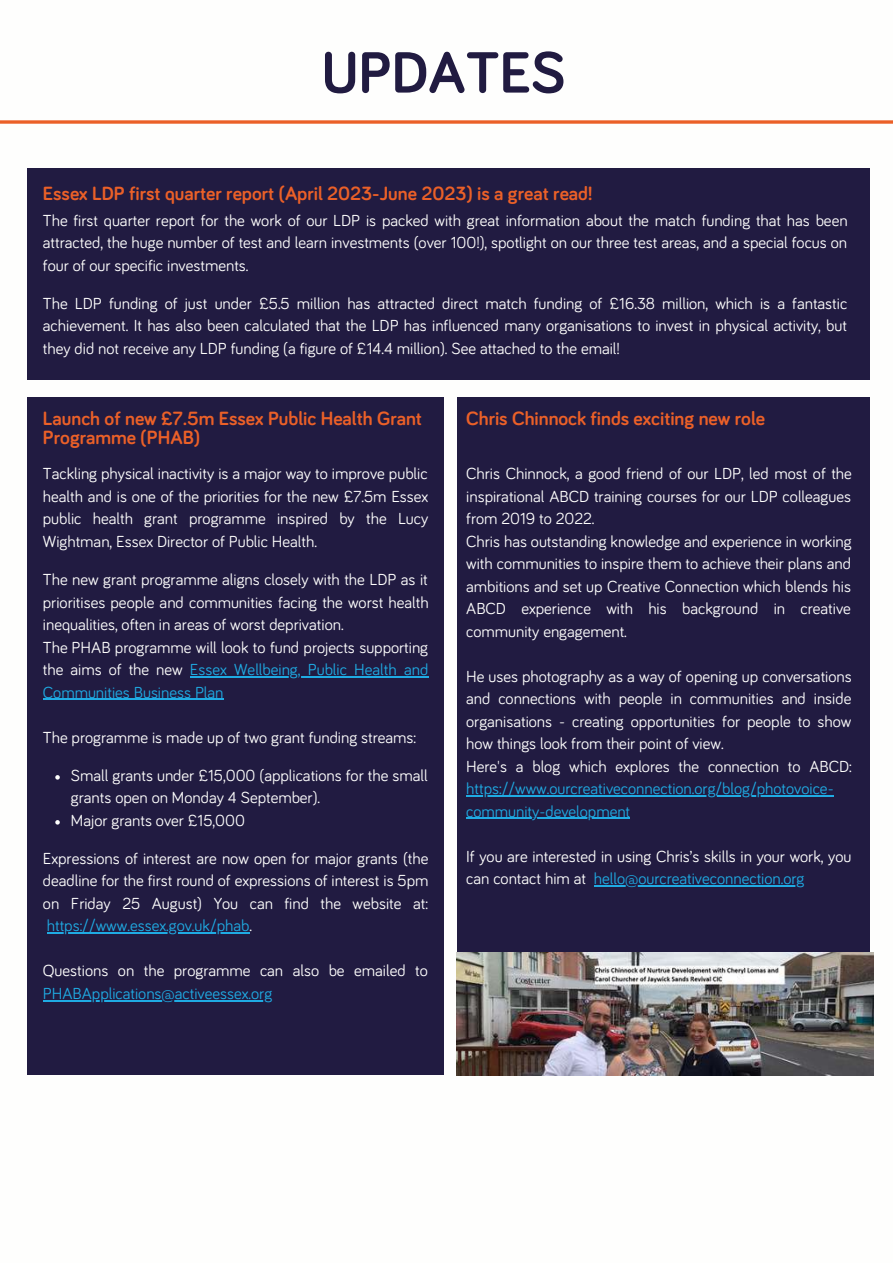
<style>
.page{position:relative;width:893px;height:1264px;background:#fff}
.page>*{position:absolute;margin:0;border:0;box-sizing:border-box;transform-origin:0 0}
.t1{font:700 60px "Bariol";color:#211b41}
.t2{font:700 19.8px/19px "Bariol";color:#eb6028}
.t3{font:16.5px/22.5px "Bariol";color:#fefefd}
.t4{font:16.5px/22.5px "Bariol";color:#1fabe3}
.s1{color:#1fabe3}
</style>
<div class="page">
<div style="left:27px;top:397px;width:416px;height:678px;background:#211b41"></div>
<div style="left:457px;top:397px;width:412px;height:678px;background:#211b41"></div>
<div style="left:27px;top:168px;width:842px;height:211px;background:#211b41"></div>
<img style="left:457px;top:952px;width:415px;height:123px">
<svg style="left:55px;top:775px;width:5px;height:4px"></svg>
<svg style="left:55px;top:820px;width:5px;height:4px"></svg>
<hr style="left:190px;top:676px;width:238px;height:1px;background:#1fabe3">
<hr style="left:43px;top:698px;width:180px;height:1px;background:#1fabe3">
<hr style="left:47px;top:932px;width:202px;height:1px;background:#1fabe3">
<hr style="left:43px;top:1000px;width:229px;height:1px;background:#1fabe3">
<hr style="left:466px;top:795px;width:367px;height:1px;background:#1fabe3">
<hr style="left:466px;top:817px;width:164px;height:2px;background:#1fabe3">
<hr style="left:594px;top:885px;width:210px;height:1px;background:#1fabe3">
<svg style="left:0;top:120px;width:892px;height:4px;background:#ed7848"></svg>
<h1 class="t1" style="left:321px;top:45px;width:245px">UPDATES</h1>
<p class="t2" style="left:43px;top:185px;width:550px">Essex LDP first quarter report (April 2023-June 2023) is a great read!</p>
<p class="t3" style="left:43px;top:210px;width:806px;text-align:justify">The first quarter report for the work of our LDP is packed with great information about the match funding that has been attracted, the huge number of test and learn investments (over 100!), spotlight on our three test areas, and a special focus on four of our specific investments.</p>
<p class="t3" style="left:43px;top:293px;width:805px;text-align:justify">The LDP funding of just under £5.5 million has attracted direct match funding of £16.38 million, which is a fantastic achievement. It has also been calculated that the LDP has influenced many organisations to invest in physical activity, but they did not receive any LDP funding (a figure of £14.4 million). See attached to the email!</p>
<p class="t2" style="left:43px;top:410px;width:380px">Launch of new £7.5m Essex Public Health Grant<br>Programme (PHAB)</p>
<p class="t3" style="left:43px;top:463px;width:387px;text-align:justify">Tackling physical inactivity is a major way to improve public health and is one of the priorities for the new £7.5m Essex public health grant programme inspired by the Lucy Wightman, Essex Director of Public Health.</p>
<p class="t3" style="left:43px;top:569px;width:387px">The new grant programme aligns closely with the LDP as it prioritises people and communities facing the worst health inequalities, often in areas of worst deprivation.<br>The PHAB programme will look to fund projects supporting the aims of the new <span class="s1">Essex Wellbeing, Public Health and Communities Business Plan</span></p>
<p class="t3" style="left:43px;top:726px;width:375px">The programme is made up of two grant funding streams:</p>
<p class="t3" style="left:71px;top:764px;width:358px">Small grants under £15,000 (applications for the small grants open on Monday 4 September).<br>Major grants over £15,000</p>
<p class="t3" style="left:43px;top:848px;width:387px;text-align:justify">Expressions of interest are now open for major grants (the deadline for the first round of expressions of interest is 5pm on Friday 25 August) You can find the website at: <span class="s1">https://www.essex.gov.uk/phab</span>.</p>
<p class="t3" style="left:43px;top:960px;width:386px">Questions on the programme can also be emailed to</p>
<p class="t4" style="left:43px;top:982px;width:231px">PHABApplications@activeessex.org</p>
<p class="t2" style="left:466px;top:410px;width:300px">Chris Chinnock finds exciting new role</p>
<p class="t3" style="left:466px;top:463px;width:387px">Chris Chinnock, a good friend of our LDP, led most of the inspirational ABCD training courses for our LDP colleagues from 2019 to 2022.<br>Chris has outstanding knowledge and experience in working with communities to inspire them to achieve their plans and ambitions and set up Creative Connection which blends his ABCD experience with his background in creative community engagement.</p>
<p class="t3" style="left:466px;top:665px;width:387px">He uses photography as a way of opening up conversations and connections with people in communities and inside organisations - creating opportunities for people to show how things look from their point of view.<br>Here's a blog which explores the connection to ABCD:</p>
<p class="t4" style="left:466px;top:778px;width:369px">https://www.ourcreativeconnection.org/blog/photovoice&shy;community-development</p>
<p class="t3" style="left:466px;top:845px;width:386px">If you are interested in using Chris’s skills in your work, you can contact him at <span class="s1">hello@ourcreativeconnection.org</span></p>
</div>
